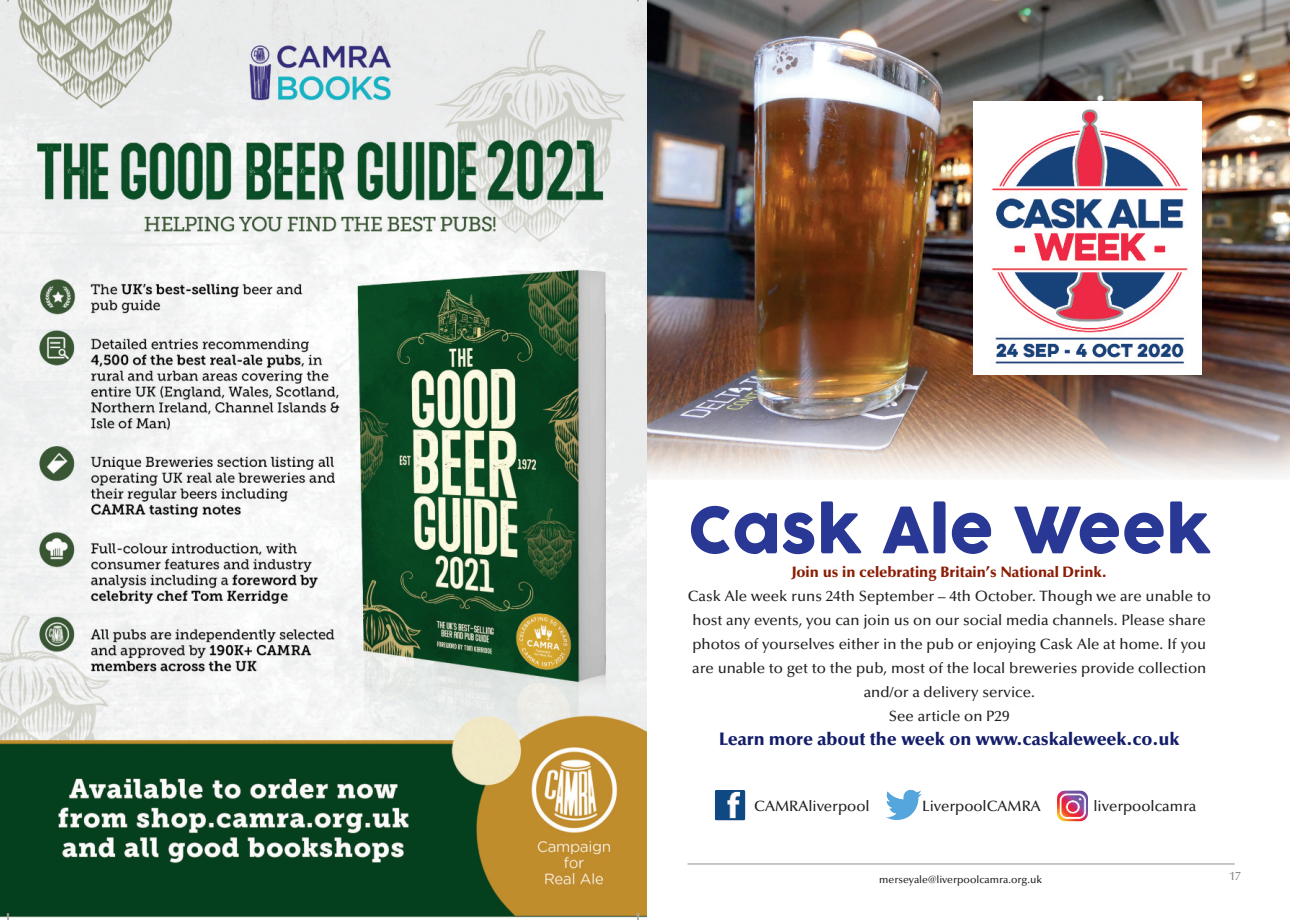
<style>
.page{position:relative;width:1290px;height:920px;background:#fff}
.page>*{position:absolute;margin:0;border:0;box-sizing:border-box;transform-origin:0 0}
.t1{font:63px "COCOGOOSE";color:#293795}
.t2{font:900 18px "Optima";color:#131d6a}
.t3{font:500 15px/24px "Optima";color:#231f20;text-align:center}
.t4{font:900 15px "Optima";color:#8b1d04}
.t5{font:500 12px "Optima";color:#808285;scale:.95 1}
.t6{font:500 10.5px "Optima";color:#231f20}
</style>
<div class="page">
<img style="left:643px;top:0;width:647px;height:521px">
<img style="left:0;top:1px;width:646px;height:919px">
<hr style="left:687px;top:864px;width:548px;height:1px;background:#8f9194">
<img style="left:974px;top:101px;width:228px;height:273px">
<img style="left:715px;top:790px;width:30px;height:30px">
<img style="left:886px;top:790px;width:35px;height:30px">
<img style="left:1057px;top:790px;width:31px;height:31px">
<h1 class="t1" style="left:688px;top:487px;width:525px">Cask Ale Week</h1>
<p class="t4" style="left:792px;top:566px;width:317px">Join us in celebrating Britain’s National Drink.</p>
<p class="t3" style="left:688px;top:586px;width:525px">Cask Ale week runs 24th September – 4th October. Though we are unable to host any events, you can join us on our social media channels. Please share photos of yourselves either in the pub or enjoying Cask Ale at home. If you are unable to get to the pub, most of the local breweries provide collection and/or a delivery service.<br>See article on P29</p>
<p class="t2" style="left:719px;top:732px;width:462px">Learn more about the week on www.caskaleweek.co.uk</p>
<p class="t3" style="left:754px;top:796px;width:117px">CAMRAliverpool</p>
<p class="t3" style="left:922px;top:796px;width:120px">LiverpoolCAMRA</p>
<p class="t3" style="left:1093px;top:796px;width:104px">liverpoolcamra</p>
<p class="t6" style="left:879px;top:875px;width:165px">merseyale@liverpoolcamra.org.uk</p>
<p class="t5" style="left:1229px;top:872px;width:13px">17</p>
</div>
